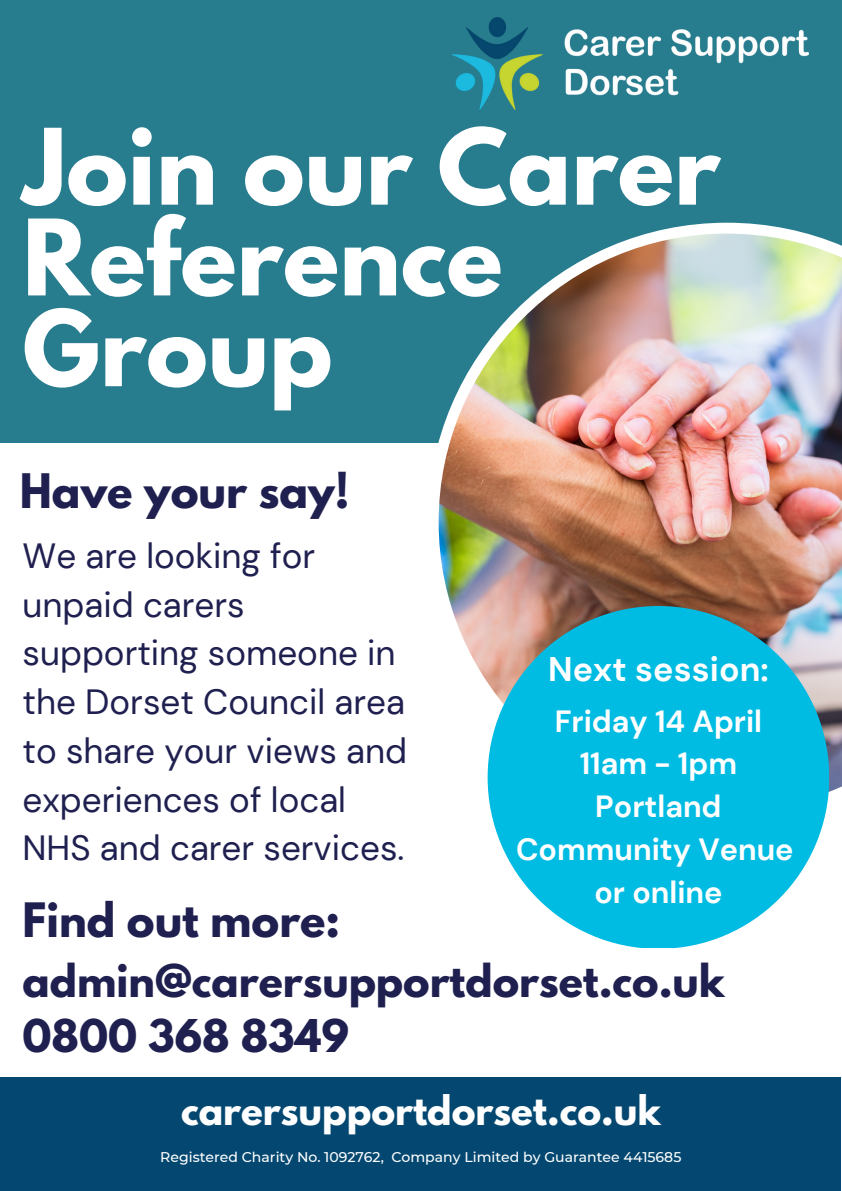
<style>
.page{position:relative;width:842px;height:1191px;background:#fff}
.page>*{position:absolute;margin:0;border:0;box-sizing:border-box;transform-origin:0 0}
.t1{font:700 93.2px/90.7px "League Spartan";color:#fff}
.t2{font:700 42.1px "League Spartan";color:#1f204f}
.t3{font:700 42px "League Spartan";color:#1f204f}
.t4{font:700 40px/55.5px "League Spartan";color:#1f204f}
.t5{font:700 36px "League Spartan";color:#fff}
.t6{font:35px/48.7px "DM Sans";color:#1f204f}
.t7{font:700 34.1px "DM Sans";letter-spacing:.005em;color:#fff}
.t8{font:700 30.6px/42.7px "DM Sans";color:#fff;text-align:center}
.t9{font:500 14px "Montserrat";color:#fff}
</style>
<div class="page">
<div style="left:0;top:0;width:842px;height:443px;background:#277c8e"></div>
<img style="left:438px;top:223px;width:404px;height:598px">
<div style="left:488px;top:606px;width:341px;height:341px;background:#00bce3;border-radius:50%"></div>
<img style="left:452px;top:17px;width:356px;height:92px">
<div style="left:0;top:1077px;width:840px;height:113px;background:#044871"></div>
<h1 class="t1" style="left:23px;top:134px;width:699px">Join our Carer<br>Reference<br>Group</h1>
<p class="t2" style="left:20px;top:470px;width:331px">Have your say!</p>
<p class="t6" style="left:23px;top:531px;width:386px">We are looking for unpaid carers supporting someone in the Dorset Council area to share your views and experiences of local<br>NHS and carer services.</p>
<p class="t3" style="left:23px;top:898px;width:319px">Find out more:</p>
<p class="t4" style="left:23px;top:957px;width:704px">admin@carersupportdorset.co.uk<br>0800 368 8349</p>
<p class="t7" style="left:548px;top:647px;width:222px">Next session:</p>
<p class="t8" style="left:516px;top:699px;width:279px">Friday 14 April<br>11am - 1pm<br>Portland<br>Community Venue or online</p>
<p class="t5" style="left:181px;top:1092px;width:481px">carersupportdorset.co.uk</p>
<p class="t9" style="left:160px;top:1148px;width:523px">Registered Charity No. 1092762, Company Limited by Guarantee 4415685</p>
</div>
